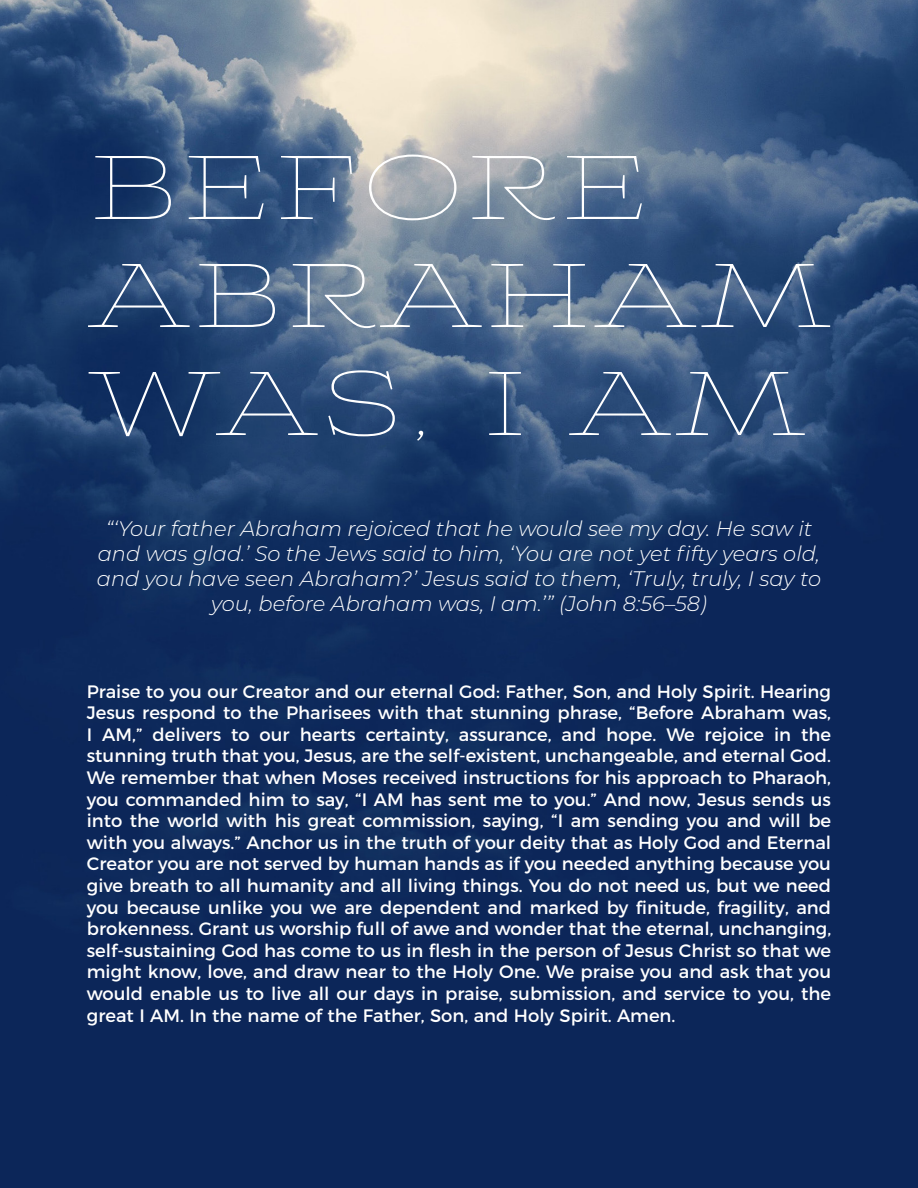
<style>
.page{position:relative;width:918px;height:1188px;background:#fff}
.page>*{position:absolute;margin:0;border:0;box-sizing:border-box;transform-origin:0 0}
.heading2{font:90px/108px "Aviano Wedge No Th";color:#fff}
.verse2{font:italic 300 21px/25.2px "Montserrat";color:#fff;text-align:center}
.body{font:18px/21.6px "Montserrat";color:#fff;text-align:justify}
</style>
<div class="page">
<div style="left:0;top:770px;width:918px;height:418px;background:#0c2659"></div>
<img style="left:0;top:0;width:918px;height:855px">
<p class="heading2" style="left:87px;top:135px;width:748px">BEFORE<br>ABRAHAM<br>WAS, I AM</p>
<p class="verse2" style="left:97px;top:515px;width:726px">“‘Your father Abraham rejoiced that he would see my day. He saw it and was glad.’ So the Jews said to him, ‘You are not yet fifty years old, and you have seen Abraham?’ Jesus said to them, ‘Truly, truly, I say to you, before Abraham was, I am.’” (John 8:56–58)</p>
<p class="body" style="left:87px;top:679px;width:746px">Praise to you our Creator and our eternal God: Father, Son, and Holy Spirit. Hearing Jesus respond to the Pharisees with that stunning phrase, “Before Abraham was, I AM,” delivers to our hearts certainty, assurance, and hope. We rejoice in the stunning truth that you, Jesus, are the self-existent, unchangeable, and eternal God.<br>We remember that when Moses received instructions for his approach to Pharaoh, you commanded him to say, “I AM has sent me to you.” And now, Jesus sends us into the world with his great commission, saying, “I am sending you and will be with you always.” Anchor us in the truth of your deity that as Holy God and Eternal Creator you are not served by human hands as if you needed anything because you give breath to all humanity and all living things. You do not need us, but we need you because unlike you we are dependent and marked by finitude, fragility, and brokenness. Grant us worship full of awe and wonder that the eternal, unchanging, self-sustaining God has come to us in flesh in the person of Jesus Christ so that we might know, love, and draw near to the Holy One. We praise you and ask that you would enable us to live all our days in praise, submission, and service to you, the great I AM. In the name of the Father, Son, and Holy Spirit. Amen.</p>
</div>
